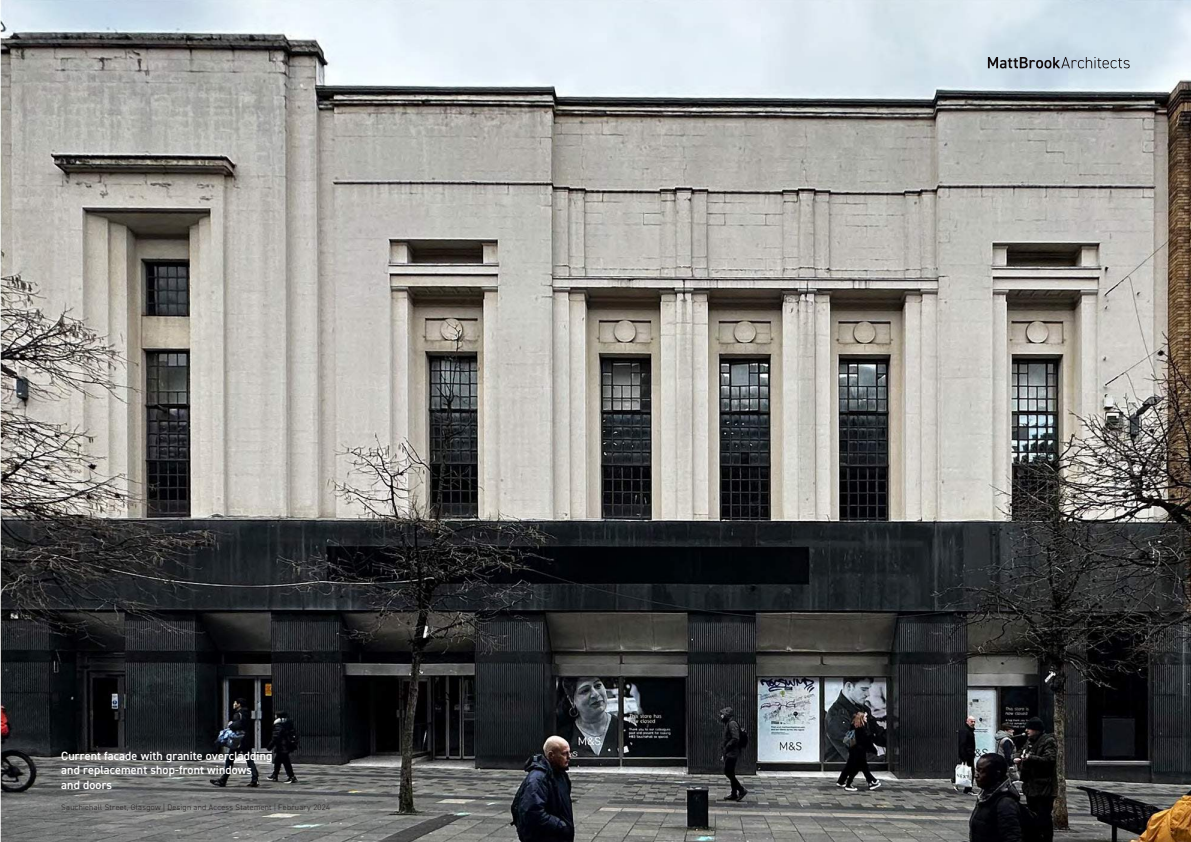
<style>
.page{position:relative;width:1191px;height:842px;background:#fff}
.page>*{position:absolute;margin:0;border:0;box-sizing:border-box;transform-origin:0 0}
.t1{font:600 12px/14.4px "DIN2014";letter-spacing:.01em;color:#fff}
.t2{font:300 8px "DIN2014";letter-spacing:.035em;color:#231f20}
.t3{font:600 8px "DIN2014";color:#231f20}
</style>
<div class="page">
<img style="left:0;top:0;width:1191px;height:842px">
<svg style="left:988px;top:57px;width:141px;height:11px;background:#8f99a3"></svg>
<p class="t1" style="left:61px;top:748px;width:212px">Current facade with granite overcladding and replacement shop-front windows and doors</p>
<p class="t2" style="left:61px;top:802px;width:270px">Sauchiehall Street, Glasgow | Design and Access Statement | February 2024</p>
<p class="t3" style="left:1145px;top:802px;width:10px">50</p>
</div>
